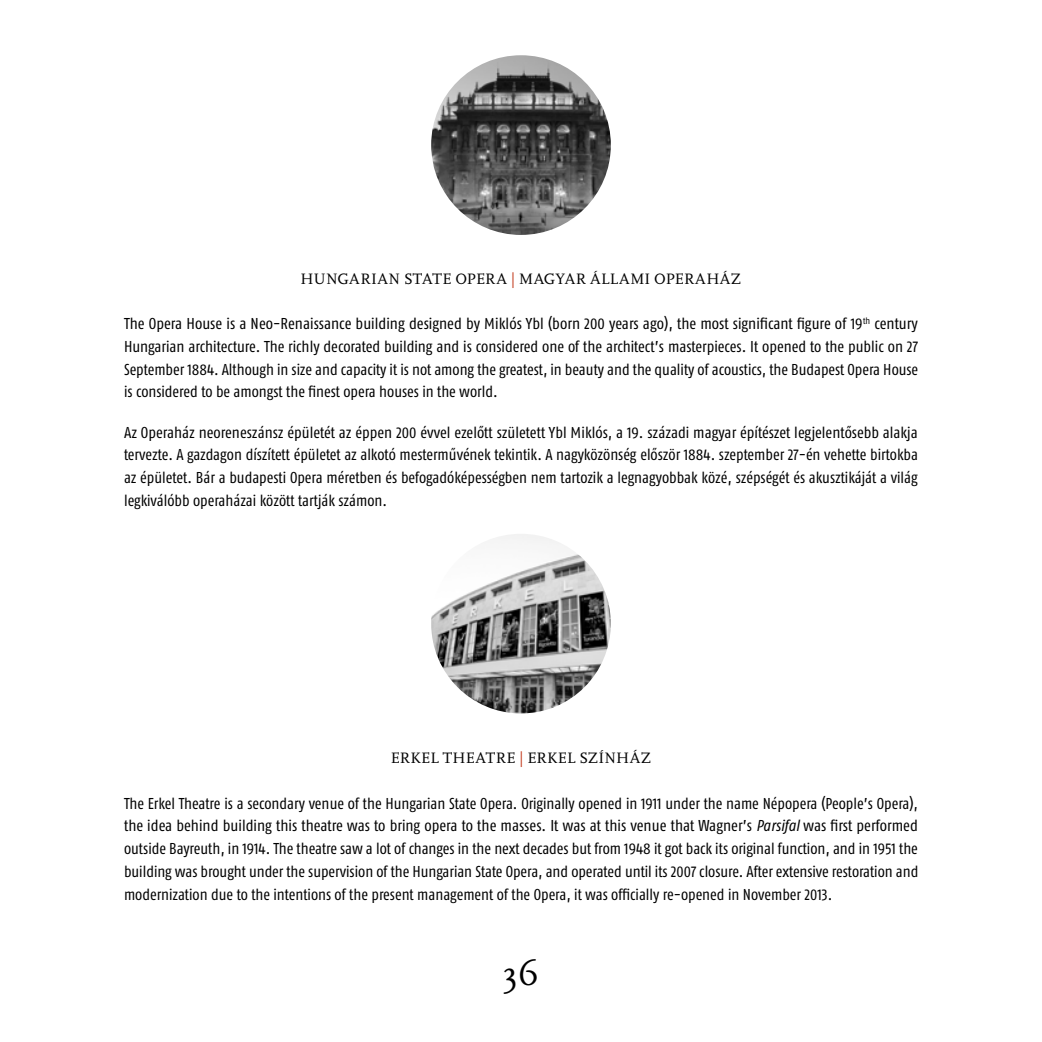
<style>
.page{position:relative;width:1042px;height:1042px;background:#fff}
.page>*{position:absolute;margin:0;border:0;box-sizing:border-box;transform-origin:0 0}
.t1{font:35px "Scala";color:#000}
.t2{font:15.75px/22.8px "Fago Co";color:#000;text-align:justify}
.t3{font:15.75px "Scala";letter-spacing:.015em;color:#000}
.s1{color:#bd2b0b}
.s2{font-style:italic}
</style>
<div class="page">
<img style="left:431px;top:55px;width:180px;height:180px;border-radius:90px">
<img style="left:431px;top:534px;width:180px;height:179px;border-radius:90px">
<p class="t3" style="left:300px;top:270px;width:418px">HUNGARIAN STATE OPERA <span class="s1">|</span> MAGYAR ÁLLAMI OPERAHÁZ</p>
<p class="t2" style="left:124px;top:312px;width:795px">The Opera House is a Neo-Renaissance building designed by M iklós Ybl (born 200 years ago), the most significant figure of 19<sup>th</sup> century Hungarian architecture. The richly decorated building and is considered one of the architect’s masterpieces. It opened to the public on 27<br>September 1884. Although in size and capacity it is not among the greatest, in beauty and the quality of acoustics, the Budapest Opera House is considered to be amongst the finest opera houses in the world.</p>
<p class="t2" style="left:124px;top:421px;width:795px">Az Operaház neoreneszánsz épületét az éppen 200 évvel ezelőtt született Ybl M iklós, a 19. századi magyar építészet legjelentősebb alakja tervezte. A gazdagon díszített épületet az alkotó mesterművének tekintik. A nagyközönség először 1884. szeptember 27-én vehette birtokba az épületet. Bár a budapesti Opera méretben és befogadóképességben nem tartozik a legnagyobbak közé, szépségét és akusztikáját a világ legkiválóbb operaházai között tartják számon.</p>
<p class="t3" style="left:391px;top:749px;width:238px">ERKEL THEATRE <span class="s1">|</span> ERKEL SZÍNHÁZ</p>
<p class="t2" style="left:124px;top:792px;width:796px">The Erkel Theatre is a secondary venue of the Hungarian State Opera. Originally opened in 1911 under the name Népopera (People’s Opera), the idea behind building this theatre was to bring opera to the masses. It was at this venue that Wagner’s <span class="s2">Parsifal</span> was first performed outside Bayreuth, in 1914. The theatre saw a lot of changes in the next decades but from 1948 it got back its original function, and in 1951 the building was brought under the supervision of the Hungarian State Opera, and operated until its 2007 closure. After extensive restoration and modernization due to the intentions of the present management of the Opera, it was officially re-opened in November 2013.</p>
<h1 class="t1" style="left:503px;top:955px;width:38px">36</h1>
</div>
